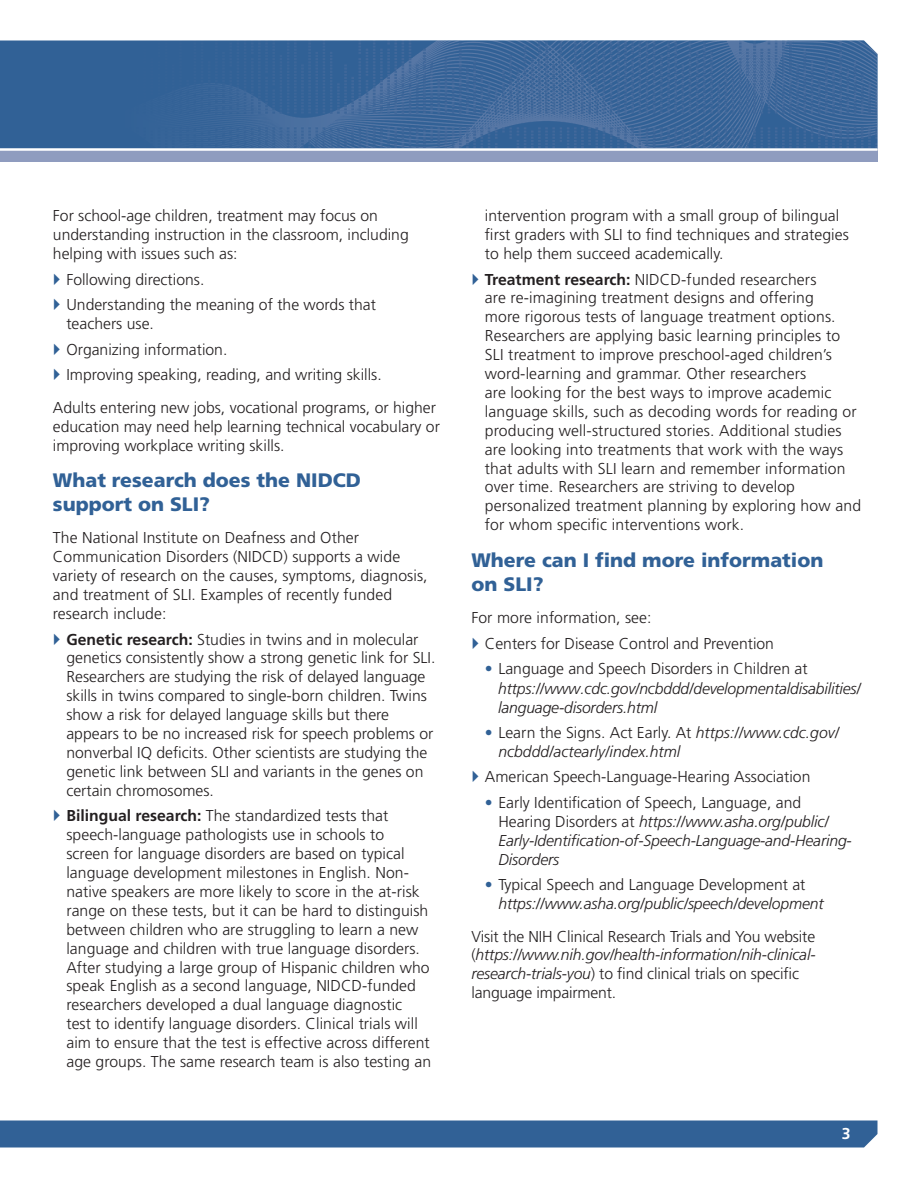
<style>
.page{position:relative;width:918px;height:1188px;background:#fff}
.page>*{position:absolute;margin:0;border:0;box-sizing:border-box;transform-origin:0 0}
.t1{font:900 19.5px/23.4px "Frutiger LT Std";color:#316196}
.t2{font:300 15.75px/18.9px "Frutiger LT Std";letter-spacing:.005em;color:#231f20}
.t3{font:italic 300 15.75px/18.9px "Frutiger LT Std";letter-spacing:-.01em;color:#231f20}
.t4{font:700 15.75px "Frutiger LT Std";color:#fff}
.s1{font-weight:700}
.s2{font-style:normal;color:#316196}
.s3{font-style:normal}
.s4{font-style:italic}
</style>
<div class="page">
<svg style="left:0;top:1120px;width:878px;height:28px;background:#39679a"></svg>
<div style="left:0;top:148px;width:878px;height:14px;background:#8f9cbf"></div>
<div style="left:0;top:40px;width:122px;height:108px;background:#316196"></div>
<img style="left:122px;top:40px;width:756px;height:108px">
<hr style="left:0;top:148px;width:878px;height:3px;background:#fff">
<p class="t2" style="left:53px;top:206px;width:357px">For school-age children, treatment may focus on understanding instruction in the classroom, including helping with issues such as:</p>
<p class="t2" style="left:66px;top:266px;width:311px;line-height:25.7px">Following directions.<br>Understanding the meaning of the words that</p>
<p class="t2" style="left:66px;top:311px;width:317px;line-height:25.7px">teachers use.<br>Organizing information.<br>Improving speaking, reading, and writing skills.</p>
<p class="t2" style="left:53px;top:398px;width:389px">Adults entering new jobs, vocational programs, or higher education may need help learning technical vocabulary or improving workplace writing skills.</p>
<p class="t1" style="left:53px;top:469px;width:310px">What research does the NIDCD support on SLI?</p>
<p class="t2" style="left:53px;top:529px;width:376px">The National Institute on Deafness and Other Communication Disorders (NIDCD) supports a wide variety of research on the causes, symptoms, diagnosis, and treatment of SLI. Examples of recently funded research include:</p>
<p class="t2" style="left:66px;top:630px;width:371px"><span class="s1">Genetic research:</span> Studies in twins and in molecular genetics consistently show a strong genetic link for SLI.<br>Researchers are studying the risk of delayed language skills in twins compared to single-born children. Twins show a risk for delayed language skills but there appears to be no increased risk for speech problems or nonverbal IQ deficits. Other scientists are studying the genetic link between SLI and variants in the genes on certain chromosomes.</p>
<p class="t2" style="left:66px;top:807px;width:366px"><span class="s1">Bilingual research:</span> The standardized tests that speech-language pathologists use in schools to screen for language disorders are based on typical language development milestones in English. Non&shy;native speakers are more likely to score in the at-risk range on these tests, but it can be hard to distinguish between children who are struggling to learn a new language and children with true language disorders.<br>After studying a large group of Hispanic children who speak English as a second language, NIDCD-funded researchers developed a dual language diagnostic<br>test to identify language disorders. Clinical trials will aim to ensure that the test is effective across different age groups. The same research team is also testing an</p>
<p class="t2" style="left:485px;top:206px;width:365px">intervention program with a small group of bilingual first graders with SLI to find techniques and strategies to help them succeed academically.</p>
<p class="t2" style="left:485px;top:270px;width:378px"><span class="s1">Treatment research:</span> NIDCD-funded researchers<br>are re-imagining treatment designs and offering<br>more rigorous tests of language treatment options.<br>Researchers are applying basic learning principles to SLI treatment to improve preschool-aged children’s word-learning and grammar. Other researchers<br>are looking for the best ways to improve academic language skills, such as decoding words for reading or producing well-structured stories. Additional studies are looking into treatments that work with the ways that adults with SLI learn and remember information over time. Researchers are striving to develop personalized treatment planning by exploring how and for whom specific interventions work.</p>
<p class="t1" style="left:471px;top:549px;width:354px">Where can I find more information on SLI?</p>
<p class="t2" style="left:485px;top:605px;width:291px;line-height:25.7px;text-indent:-13px">For more information, see:<br>Centers for Disease Control and Prevention</p>
<p class="t3" style="left:498px;top:659px;width:364px;text-indent:-13px"><span class="s2">•</span> <span class="s3">Language and Speech Disorders in Children at </span>https://www.cdc.gov/ncbddd/developmentaldisabilities/ language-disorders.html</p>
<p class="t3" style="left:498px;top:723px;width:342px;text-indent:-13px"><span class="s2">•</span> <span class="s3">Learn the Signs. Act Early. At</span> https://www.cdc.gov/ ncbddd/actearly/index.html</p>
<p class="t2" style="left:485px;top:768px;width:327px">American Speech-Language-Hearing Association</p>
<p class="t3" style="left:498px;top:793px;width:355px;text-indent:-13px"><span class="s2">•</span> <span class="s3">Early Identification of Speech, Language, and Hearing Disorders at</span> https://www.asha.org/public/ Early-Identification-of-Speech-Language-and-Hearing-Disorders</p>
<p class="t3" style="left:498px;top:876px;width:327px;text-indent:-13px"><span class="s2">•</span> <span class="s3">Typical Speech and Language Development at </span>https://www.asha.org/public/speech/development</p>
<p class="t2" style="left:471px;top:927px;width:346px">Visit the NIH Clinical Research Trials and You website (<span class="s4">https://www.nih.gov/health-information/nih-clinical&shy;research-trials-you</span>) to find clinical trials on specific language impairment.</p>
<p class="t4" style="left:842px;top:1124px;width:10px">3</p>
</div>
